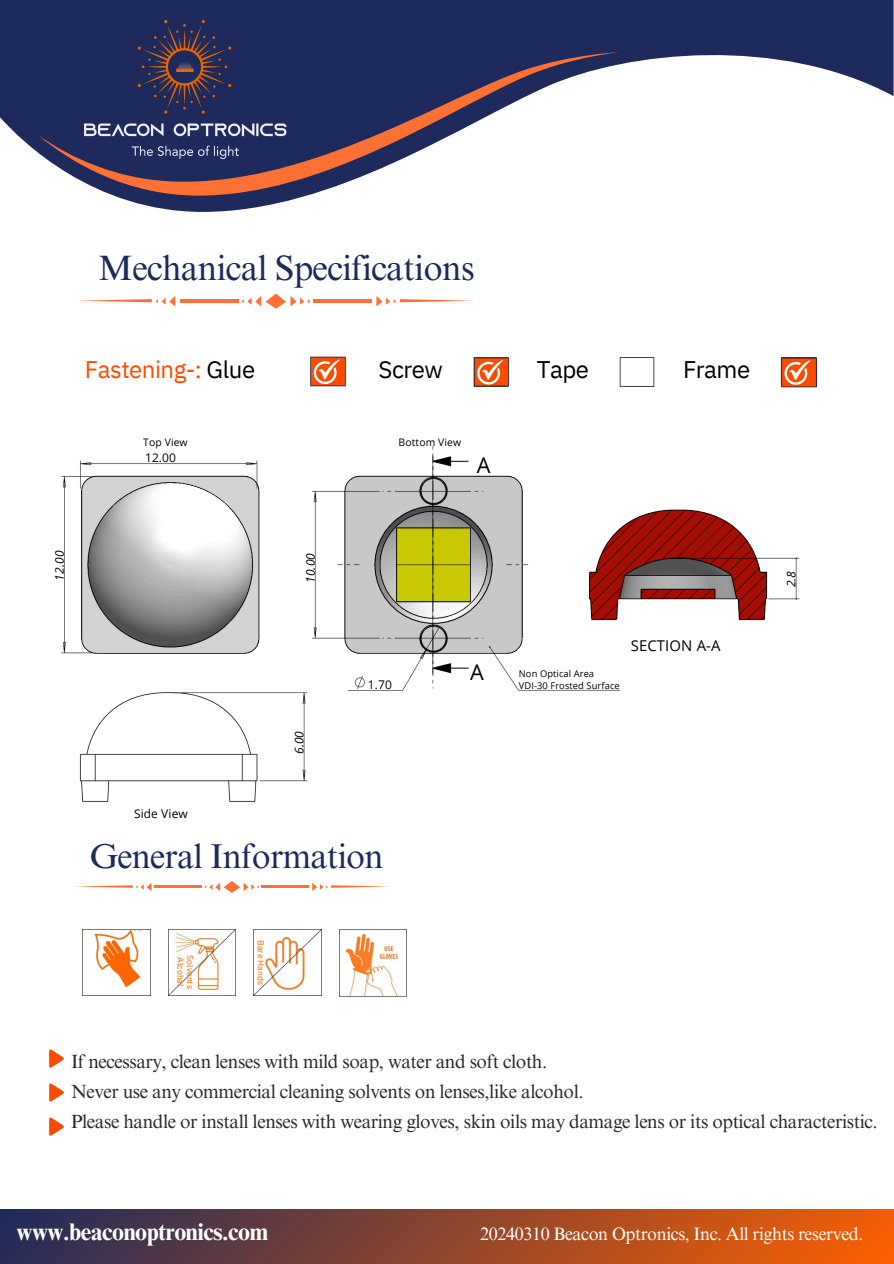
<style>
.page{position:relative;width:894px;height:1264px;background:#fff}
.page>*{position:absolute;margin:0;border:0;box-sizing:border-box;transform-origin:0 0}
.t1{font:35.25px "Times NRMT Pro";letter-spacing:-.015em;color:#1d2b5b}
.t2{font:34.5px "Times NRMT Pro";letter-spacing:-.02em;color:#1d2b5b}
.t3{font:700 24px "Times NRMT Pro";letter-spacing:-.02em;color:#fff}
.t4{font:24px "IBM Plex Sans";letter-spacing:-.02em;color:#fe4b01}
.t5{font:24px "IBM Plex Sans";letter-spacing:-.02em;color:#000}
.t6{font:21.75px "Open Sans";color:#000}
.t7{font:19.05px/30.3px "Times NRMT Pro";letter-spacing:-.02em;color:#2b2a29}
.t8{font:18px "Times NRMT Pro";letter-spacing:-.02em;color:#fff}
.t9{font:14.85px "Open Sans";letter-spacing:.01em;color:#000}
.t10{font:12px "Open Sans";letter-spacing:.01em;color:#000}
.t11{font:italic 12px "Open Sans";letter-spacing:.01em;color:#000}
.t12{font:10.35px "Open Sans";letter-spacing:.01em;color:#000}
.t13{font:9.3px/11.7px "Open Sans";letter-spacing:.01em;color:#000}
.t14{font:8.55px/9.6px "IBM Plex Sans";color:#f60}
.s1{color:#000}
</style>
<div class="page">
<svg style="left:0;top:0;width:893px;height:212px"></svg>
<svg style="left:38px;top:52px;width:581px;height:144px;fill:#1d2a5b"></svg>
<svg style="left:49px;top:1049px;width:15px;height:18px"></svg>
<svg style="left:49px;top:1083px;width:15px;height:18px"></svg>
<svg style="left:49px;top:1117px;width:15px;height:18px"></svg>
<img style="left:82px;top:929px;width:68px;height:66px">
<img style="left:168px;top:929px;width:68px;height:66px">
<img style="left:173px;top:932px;width:57px;height:60px">
<img style="left:253px;top:929px;width:68px;height:66px">
<img style="left:339px;top:929px;width:67px;height:67px">
<svg style="left:241px;top:294px;width:69px;height:14px"></svg>
<svg style="left:376px;top:296px;width:98px;height:10px"></svg>
<hr style="left:313px;top:299px;width:59px;height:3px;background:#ff7035">
<svg style="left:78px;top:296px;width:97px;height:10px"></svg>
<hr style="left:179px;top:299px;width:59px;height:3px;background:#ff7035">
<svg style="left:204px;top:881px;width:55px;height:11px"></svg>
<svg style="left:312px;top:883px;width:78px;height:7px"></svg>
<hr style="left:262px;top:885px;width:47px;height:2px;background:#ff7035">
<svg style="left:74px;top:883px;width:77px;height:7px"></svg>
<hr style="left:155px;top:885px;width:47px;height:2px;background:#ff7035">
<div style="left:0;top:1209px;width:893px;height:54px;background:linear-gradient(to right,#232b59,#f75f03)"></div>
<img style="left:81px;top:118px;width:208px;height:40px">
<img style="left:92px;top:20px;width:186px;height:97px">
<svg style="left:178px;top:61px;width:13px;height:13px"></svg>
<img style="left:175px;top:68px;width:19px;height:8px">
<hr style="left:174px;top:72px;width:24px;height:3px;background:#1d2b5b">
<img style="left:310px;top:356px;width:36px;height:31px">
<img style="left:619px;top:357px;width:35px;height:29px">
<img style="left:781px;top:357px;width:37px;height:31px">
<svg style="left:313px;top:359px;width:26px;height:25px"></svg>
<img style="left:473px;top:357px;width:37px;height:30px">
<svg style="left:477px;top:360px;width:26px;height:24px"></svg>
<img style="left:780px;top:357px;width:35px;height:29px">
<svg style="left:784px;top:360px;width:26px;height:25px"></svg>
<img style="left:61px;top:441px;width:739px;height:361px">
<div style="left:392px;top:768px;width:501px;height:60px;background:#fff"></div>
<p class="t1" style="left:98px;top:255px;width:378px">Mechanical Specifications</p>
<p class="t4" style="left:85px;top:353px;width:172px">Fastening-: <span class="s1">Glue</span></p>
<h3 class="t5" style="left:378px;top:353px;width:66px">Screw</h3>
<p class="t5" style="left:536px;top:353px;width:54px">Tape</p>
<h3 class="t5" style="left:682px;top:353px;width:69px">Frame</h3>
<h5 class="t12" style="left:143px;top:434px;width:46px">Top View</h5>
<p class="t12" style="left:398px;top:434px;width:64px">Bottom View</p>
<p class="t10" style="left:145px;top:449px;width:32px">12.00</p>
<p class="t6" style="left:477px;top:450px;width:15px">A</p>
<h6 class="t11" style="left:51px;top:580px;width:31px;rotate:-90deg">12.00</h6>
<h6 class="t11" style="left:302px;top:583px;width:31px;rotate:-90deg">10.00</h6>
<p class="t10" style="left:134px;top:805px;width:55px">Side View</p>
<p class="t11" style="left:290px;top:754px;width:25px;rotate:-90deg">6.00</p>
<h6 class="t10" style="left:368px;top:676px;width:26px">1.70</h6>
<h1 class="t2" style="left:90px;top:842px;width:295px">General Information</h1>
<p class="t14" style="left:195px;top:955px;width:35px;rotate:90deg">Solvents<br>Alcohal</p>
<p class="t14" style="left:265px;top:940px;width:46px;rotate:90deg">Bare Hands</p>
<p class="t6" style="left:470px;top:657px;width:15px">A</p>
<p class="t13" style="left:518px;top:667px;width:102px">Non Optical Area<br>VDI-30 Frosted Surface</p>
<p class="t9" style="left:630px;top:635px;width:91px">SECTION A-A</p>
<p class="t11" style="left:782px;top:587px;width:18px;rotate:-90deg">2.8</p>
<p class="t7" style="left:71px;top:1048px;width:807px">If necessary, clean lenses with mild soap, water and soft cloth.<br>Never use any commercial cleaning solvents on lenses,like alcohol.<br>Please handle or install lenses with wearing gloves, skin oils may damage lens or its optical characteristic.</p>
<h3 class="t3" style="left:17px;top:1223px;width:253px">www.beaconoptronics.com</h3>
<p class="t8" style="left:480px;top:1226px;width:384px">20240310 Beacon Optronics, Inc. All rights reserved.</p>
</div>
